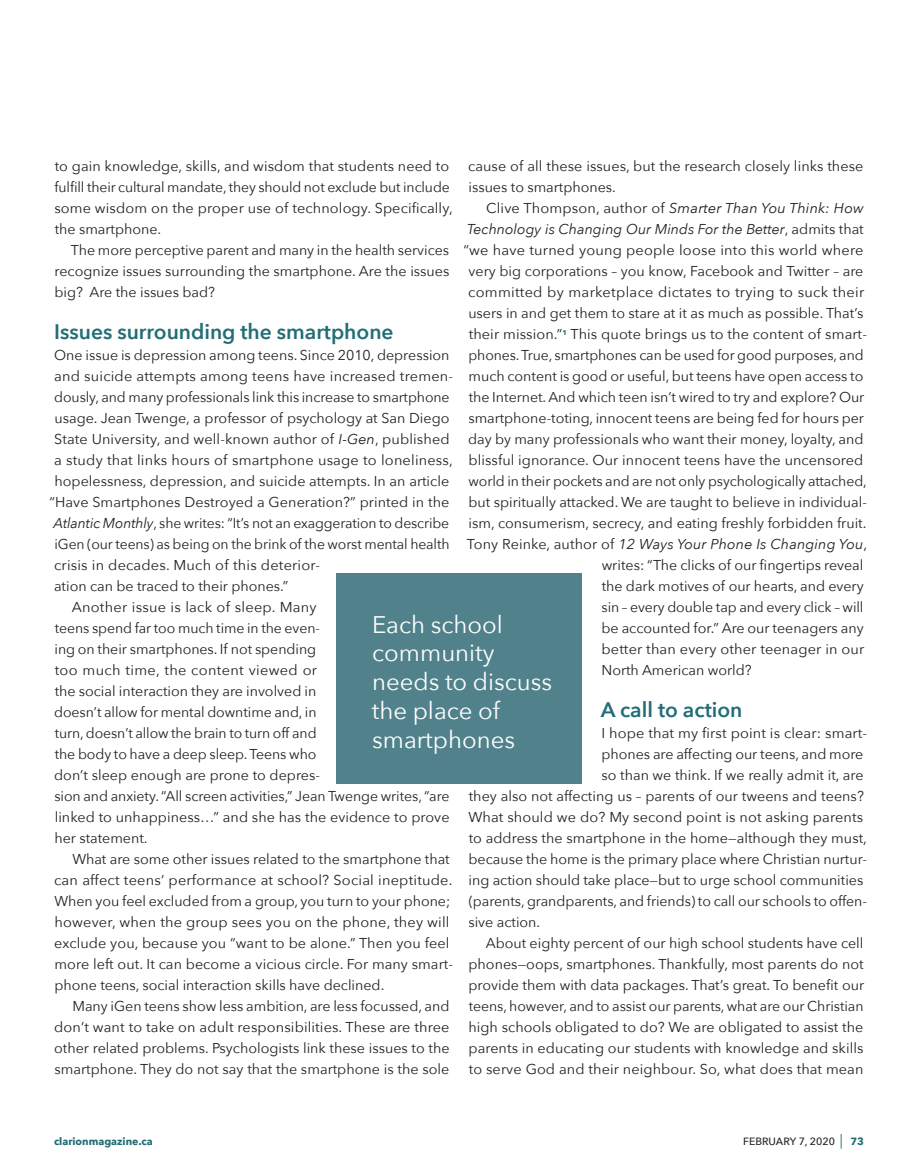
<style>
.page{position:relative;width:918px;height:1175px;background:#fff}
.page>*{position:absolute;margin:0;border:0;box-sizing:border-box;transform-origin:0 0}
.t1{font:24px/28.8px "Avenir Next";color:#fff}
.t2{font:600 21px "Avenir Next";color:#226d76}
.t3{font:14.25px/21px "Avenir Next";color:#231f20}
.t4{font:italic 14.25px "Avenir Next";color:#231f20}
.t5{font:14.25px "Avenir Next";letter-spacing:.02em;color:#231f20}
.t6{font:14.25px "Avenir Next";letter-spacing:.025em;color:#231f20}
.t7{font:700 10.5px "Avenir Next";color:#226d76}
.t8{font:500 10.5px "Avenir Next";color:#231f20}
.s1{font-style:normal}
.s2{font-style:italic}
.s3{font-size:14.7px;color:#226d76}
.s4{font-weight:700;color:#226d76}
</style>
<div class="page">
<div style="left:336px;top:573px;width:246px;height:210px;background:#51828b"></div>
<p class="t3" style="left:468px;top:155px;width:397px">cause of all these issues, but the research closely links these issues to smartphones.</p>
<p class="t4" style="left:486px;top:196px;width:379px"><span class="s1">Clive Thompson, author of</span> Smarter Than You Think: How</p>
<p class="t4" style="left:467px;top:217px;width:398px">Technology is Changing Our Minds For the Better<span class="s1">, admits that</span></p>
<p class="t3" style="left:463px;top:239px;width:402px">“we have turned young people loose into this world where</p>
<p class="t3" style="left:469px;top:260px;width:396px">very big corporations – you know, Facebook and Twitter – are</p>
<p class="t5" style="left:468px;top:280px;width:398px">committed by marketplace dictates to trying to suck their</p>
<p class="t3" style="left:468px;top:302px;width:397px">users in and get them to stare at it as much as possible. That’s</p>
<p class="t3" style="left:469px;top:323px;width:400px">their mission.”<sup>1</sup> This quote brings us to the content of smart-</p>
<p class="t3" style="left:469px;top:344px;width:397px">phones. True, smartphones can be used for good purposes, and</p>
<p class="t3" style="left:469px;top:365px;width:396px">much content is good or useful, but teens have open access to</p>
<p class="t3" style="left:469px;top:386px;width:397px">the Internet. And which teen isn’t wired to try and explore? Our</p>
<p class="t3" style="left:468px;top:407px;width:397px">smartphone-toting, innocent teens are being fed for hours per</p>
<p class="t3" style="left:468px;top:428px;width:397px">day by many professionals who want their money, loyalty, and</p>
<p class="t3" style="left:468px;top:449px;width:396px">blissful ignorance. Our innocent teens have the uncensored</p>
<p class="t3" style="left:469px;top:470px;width:400px">world in their pockets and are not only psychologically attached,</p>
<p class="t3" style="left:468px;top:491px;width:400px">but spiritually attacked. We are taught to believe in individual-</p>
<p class="t3" style="left:468px;top:512px;width:400px">ism, consumerism, secrecy, and eating freshly forbidden fruit.</p>
<p class="t4" style="left:467px;top:532px;width:402px"><span class="s1">Tony Reinke, author of</span> 12 Ways Your Phone Is Changing You<span class="s1">,</span></p>
<p class="t3" style="left:602px;top:554px;width:263px">writes: “The clicks of our fingertips reveal</p>
<p class="t3" style="left:602px;top:575px;width:263px">the dark motives of our hearts, and every</p>
<p class="t3" style="left:602px;top:596px;width:263px">sin – every double tap and every click – will</p>
<p class="t3" style="left:602px;top:617px;width:264px">be accounted for.” Are our teenagers any</p>
<p class="t3" style="left:602px;top:638px;width:264px">better than every other teenager in our</p>
<p class="t3" style="left:602px;top:659px;width:152px">North American world?</p>
<h2 class="t2" style="left:601px;top:692px;width:143px">A call to action</h2>
<p class="t3" style="left:602px;top:722px;width:267px">I hope that my first point is clear: smart-</p>
<p class="t3" style="left:602px;top:743px;width:263px">phones are affecting our teens, and more</p>
<p class="t3" style="left:602px;top:764px;width:263px">so than we think. If we really admit it, are</p>
<p class="t3" style="left:469px;top:785px;width:397px">they also not affecting us – parents of our tweens and teens?</p>
<p class="t3" style="left:468px;top:806px;width:396px">What should we do? My second point is not asking parents</p>
<p class="t3" style="left:469px;top:827px;width:400px">to address the smartphone in the home—although they must,</p>
<p class="t3" style="left:468px;top:848px;width:400px">because the home is the primary place where Christian nurtur-</p>
<p class="t3" style="left:469px;top:869px;width:396px">ing action should take place—but to urge school communities</p>
<p class="t3" style="left:469px;top:890px;width:400px">(parents, grandparents, and friends) to call our schools to offen-</p>
<p class="t3" style="left:468px;top:911px;width:73px">sive action.</p>
<p class="t3" style="left:486px;top:932px;width:379px">About eighty percent of our high school students have cell</p>
<p class="t3" style="left:469px;top:953px;width:397px">phones—oops, smartphones. Thankfully, most parents do not</p>
<p class="t3" style="left:469px;top:974px;width:397px">provide them with data packages. That’s great. To benefit our</p>
<p class="t3" style="left:469px;top:995px;width:396px">teens, however, and to assist our parents, what are our Christian</p>
<p class="t3" style="left:468px;top:1016px;width:396px">high schools obligated to do? We are obligated to assist the</p>
<p class="t3" style="left:469px;top:1037px;width:396px">parents in educating our students with knowledge and skills</p>
<p class="t3" style="left:469px;top:1058px;width:396px">to serve God and their neighbour. So, what does that mean</p>
<p class="t3" style="left:54px;top:155px;width:400px">to gain knowledge, skills, and wisdom that students need to fulfill their cultural mandate, they should not exclude but include some wisdom on the proper use of technology. Specifically, the smartphone.</p>
<p class="t3" style="left:54px;top:239px;width:396px;text-align:justify;text-indent:17px">The more perceptive parent and many in the health services recognize issues surrounding the smartphone. Are the issues big? Are the issues bad?</p>
<h2 class="t2" style="left:54px;top:314px;width:341px">Issues surrounding the smartphone</h2>
<p class="t3" style="left:54px;top:344px;width:397px">One issue is depression among teens. Since 2010, depression</p>
<p class="t3" style="left:54px;top:365px;width:400px">and suicide attempts among teens have increased tremen-</p>
<p class="t3" style="left:54px;top:386px;width:397px">dously, and many professionals link this increase to smartphone</p>
<p class="t3" style="left:54px;top:407px;width:397px">usage. Jean Twenge, a professor of psychology at San Diego</p>
<p class="t3" style="left:54px;top:428px;width:397px">State University, and well-known author of <span class="s2">I-Gen</span>, published</p>
<p class="t3" style="left:54px;top:449px;width:400px">a study that links hours of smartphone usage to loneliness,</p>
<p class="t3" style="left:54px;top:470px;width:396px">hopelessness, depression, and suicide attempts. In an article</p>
<p class="t3" style="left:49px;top:491px;width:402px">“Have Smartphones Destroyed a Generation?” printed in the</p>
<p class="t3" style="left:53px;top:512px;width:397px"><span class="s2">Atlantic Monthly</span>, she writes: “It’s not an exaggeration to describe</p>
<p class="t3" style="left:54px;top:533px;width:397px">iGen (our teens) as being on the brink of the worst mental health</p>
<p class="t3" style="left:54px;top:554px;width:267px">crisis in decades. Much of this deterior-</p>
<p class="t3" style="left:54px;top:575px;width:236px">ation can be traced to their phones.”</p>
<p class="t3" style="left:72px;top:596px;width:246px">Another issue is lack of sleep. Many</p>
<p class="t3" style="left:55px;top:617px;width:267px">teens spend far too much time in the even-</p>
<p class="t3" style="left:54px;top:638px;width:263px">ing on their smartphones. If not spending</p>
<p class="t6" style="left:55px;top:658px;width:264px">too much time, the content viewed or</p>
<p class="t3" style="left:55px;top:680px;width:263px">the social interaction they are involved in</p>
<p class="t3" style="left:54px;top:701px;width:264px">doesn’t allow for mental downtime and, in</p>
<p class="t3" style="left:55px;top:722px;width:263px">turn, doesn’t allow the brain to turn off and</p>
<p class="t3" style="left:55px;top:743px;width:263px">the body to have a deep sleep. Teens who</p>
<p class="t3" style="left:54px;top:764px;width:267px">don’t sleep enough are prone to depres-</p>
<p class="t3" style="left:54px;top:785px;width:397px">sion and anxiety. “All screen activities,” Jean Twenge writes, “are</p>
<p class="t3" style="left:55px;top:806px;width:396px">linked to unhappiness…” and she has the evidence to prove</p>
<p class="t3" style="left:54px;top:827px;width:95px">her statement.</p>
<p class="t3" style="left:72px;top:848px;width:379px">What are some other issues related to the smartphone that</p>
<p class="t3" style="left:54px;top:869px;width:400px">can affect teens’ performance at school? Social ineptitude.</p>
<p class="t3" style="left:54px;top:890px;width:398px">When you feel excluded from a group, you turn to your phone;</p>
<p class="t3" style="left:54px;top:911px;width:397px">however, when the group sees you on the phone, they will</p>
<p class="t3" style="left:54px;top:932px;width:397px">exclude you, because you “want to be alone.” Then you feel</p>
<p class="t3" style="left:55px;top:953px;width:400px">more left out. It can become a vicious circle. For many smart-</p>
<p class="t3" style="left:55px;top:974px;width:331px">phone teens, social interaction skills have declined.</p>
<p class="t3" style="left:72px;top:995px;width:378px">Many iGen teens show less ambition, are less focussed, and</p>
<p class="t3" style="left:54px;top:1016px;width:397px">don’t want to take on adult responsibilities. These are three</p>
<p class="t3" style="left:54px;top:1037px;width:397px">other related problems. Psychologists link these issues to the</p>
<p class="t3" style="left:54px;top:1058px;width:396px">smartphone. They do not say that the smartphone is the sole</p>
<h1 class="t1" style="left:372px;top:609px;width:182px">Each school community needs to discuss the place of smartphones</h1>
<p class="t7" style="left:54px;top:1132px;width:100px">clarionmagazine.ca</p>
<p class="t8" style="left:743px;top:1132px;width:122px">FEBRUARY 7, 2020 <span class="s3">|</span> <span class="s4">73</span></p>
</div>
